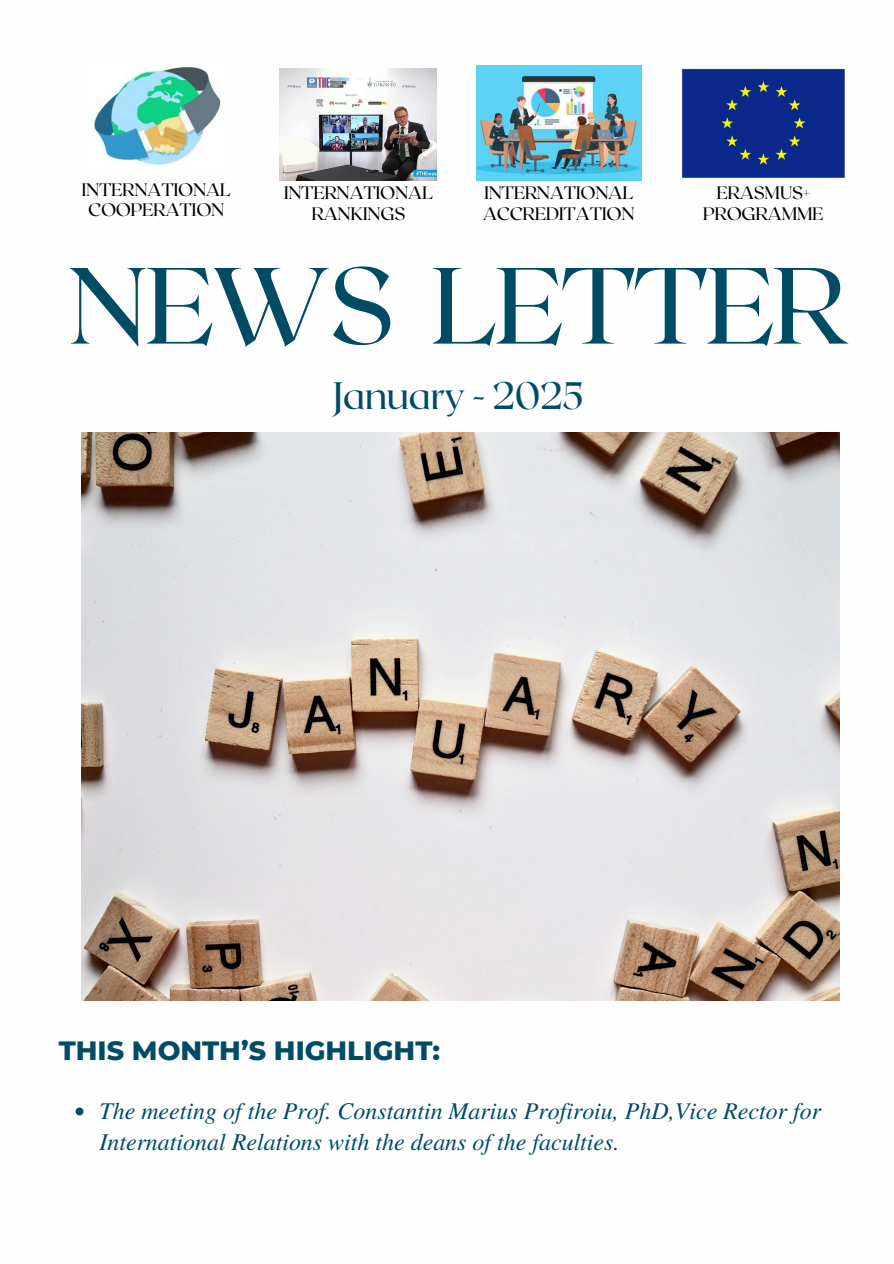
<style>
.page{position:relative;width:894px;height:1264px;background:#fff}
.page>*{position:absolute;margin:0;border:0;box-sizing:border-box;transform-origin:0 0}
.t1{font:108px "Roxborough CF";letter-spacing:-.02em;color:#004c65}
.t2{font:38.1px "Roxborough CF";letter-spacing:-.02em;color:#004c65}
.t3{font:800 27px "Montserrat";color:#004c65}
.t4{font:italic 24px/31.5px "Te X Gyre Termes";color:#004c65}
.t5{font:18px "Roxborough CF";letter-spacing:-.02em;color:#000}
</style>
<div class="page">
<img style="left:681px;top:66px;width:165px;height:113px">
<img style="left:476px;top:65px;width:165px;height:115px">
<img style="left:280px;top:69px;width:156px;height:111px">
<img style="left:94px;top:67px;width:127px;height:98px">
<img style="left:82px;top:432px;width:757px;height:568px">
<svg style="left:76px;top:1107px;width:7px;height:8px"></svg>
<p class="t5" style="left:82px;top:177px;width:151px">INTERNATIONAL</p>
<p class="t5" style="left:88px;top:198px;width:138px">COOPERATION</p>
<p class="t5" style="left:283px;top:181px;width:151px">INTERNATIONAL</p>
<p class="t5" style="left:311px;top:202px;width:95px">RANKINGS</p>
<p class="t5" style="left:484px;top:181px;width:151px">INTERNATIONAL</p>
<p class="t5" style="left:482px;top:202px;width:153px">ACCREDITATION</p>
<p class="t5" style="left:716px;top:181px;width:95px">ERASMUS+</p>
<p class="t5" style="left:702px;top:202px;width:122px">PROGRAMME</p>
<p class="t1" style="left:68px;top:235px;width:780px">NEWS LETTER</p>
<p class="t2" style="left:332px;top:371px;width:253px">January - 2025</p>
<p class="t3" style="left:59px;top:1034px;width:383px">THIS MONTH’S HIGHLIGHT:</p>
<p class="t4" style="left:99px;top:1093px;width:723px">The meeting of the Prof. Constantin Marius Profiroiu, PhD,Vice Rector for<br>International Relations with the deans of the faculties.</p>
</div>
